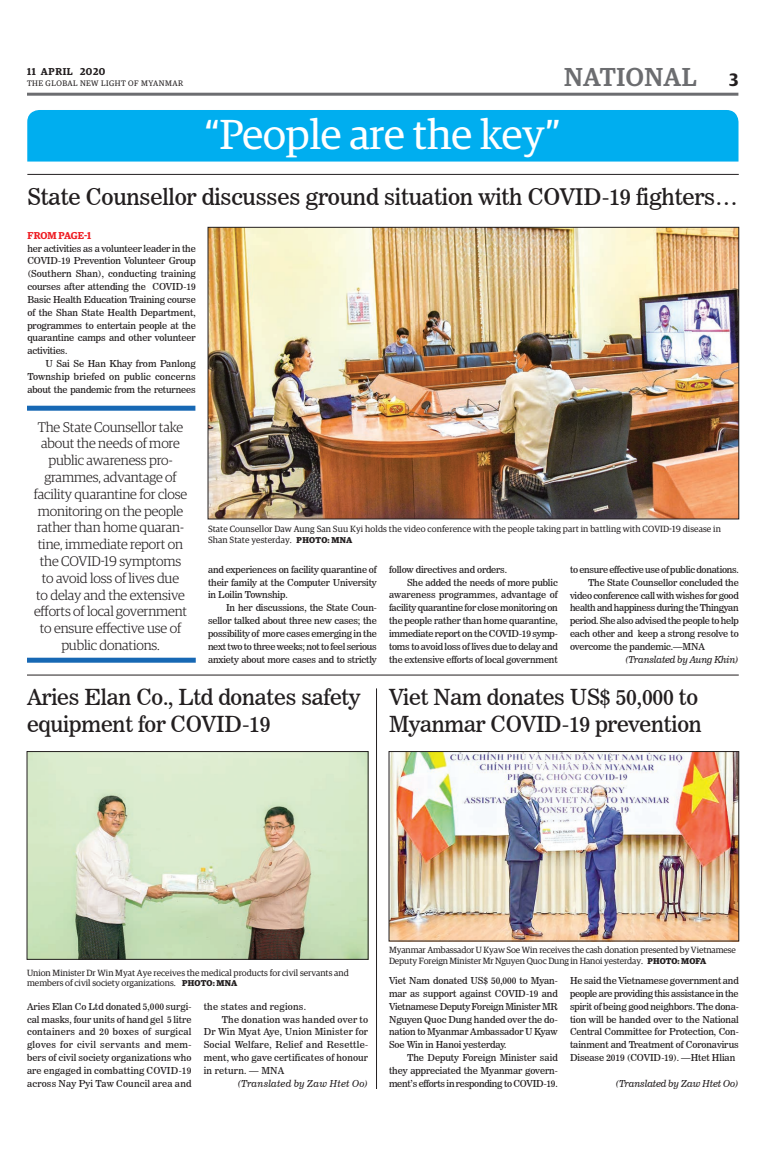
<style>
.page{position:relative;width:773px;height:1152px;background:#fff}
.page>*{position:absolute;margin:0;border:0;box-sizing:border-box;transform-origin:0 0}
.t1{font:42px "Guardian Egyp";color:#fff}
.t2{font:500 26px "Guardian Egyp";letter-spacing:.02em;color:#6c6d70}
.t3{font:22.8px "News 706 BT Roman C";letter-spacing:-.01em;color:#231f20}
.t4{font:22px/26.4px "News 706 BT Roman C";letter-spacing:-.01em;color:#231f20}
.t5{font:300 14px/16.8px "Guardian Egyp";letter-spacing:-.01em;color:#231f20;text-align:center}
.t6{font:600 10px "Guardian Egyp";letter-spacing:.06em;color:#231f20}
.t7{font:600 10px "Guardian Egyp";letter-spacing:-.005em;color:#ee1d23}
.t8{font:9.5px/12.9px "News 706 BT Roman C";letter-spacing:-.015em;color:#231f20;text-align:justify}
.t9{font:9.5px "News 706 BT Roman C";letter-spacing:.02em;color:#231f20}
.t10{font:9.5px "News 706 BT Italic C";letter-spacing:-.01em;color:#231f20}
.t11{font:9.5px "News 706 BT Roman C";letter-spacing:-.035em;color:#231f20}
.t12{font:9.5px "News 706 BT Roman C";letter-spacing:.025em;color:#231f20}
.t13{font:9.5px "News 706 BT Roman C";letter-spacing:.015em;color:#231f20}
.t14{font:9.5px "News 706 BT Italic C";letter-spacing:.02em;color:#231f20}
.t15{font:9px/10.8px "Guardian Egyp";color:#231f20}
.t16{font:8px "Guardian Egyp";letter-spacing:.06em;color:#231f20}
.s1{font-weight:600;font-size:18px;color:#231f20}
.s2{font-weight:700;font-size:8.5px}
</style>
<div class="page">
<hr style="left:27px;top:93px;width:711px;height:3px;background:#6c6d70">
<img style="left:210px;top:229px;width:526px;height:288px">
<div style="left:208px;top:227px;width:530px;height:292px;border:1px solid #231f20"></div>
<div style="left:27px;top:110px;width:711px;height:52px;background:#00aeef"></div>
<hr style="left:27px;top:174px;width:711px;height:1px;background:#231f20">
<hr style="left:27px;top:675px;width:711px;height:1px;background:#231f20">
<div style="left:27px;top:406px;width:168px;height:5px;background:#1768b4"></div>
<div style="left:27px;top:658px;width:169px;height:5px;background:#1768b4"></div>
<img style="left:29px;top:753px;width:337px;height:204px">
<div style="left:27px;top:751px;width:341px;height:208px;border:1px solid #231f20"></div>
<img style="left:391px;top:753px;width:345px;height:186px">
<div style="left:389px;top:751px;width:349px;height:190px;border:1px solid #231f20"></div>
<hr style="left:376px;top:688px;width:1px;height:401px;background:#231f20">
<p class="t6" style="left:27px;top:64px;width:80px">11 APRIL 2020</p>
<p class="t16" style="left:27px;top:78px;width:158px">THE GLOBAL NEW LIGHT OF MYANMAR</p>
<h2 class="t2" style="left:564px;top:59px;width:176px">NATIONAL <span class="s1">3</span></h2>
<h1 class="t1" style="left:204px;top:106px;width:358px">“People are the key”</h1>
<h3 class="t3" style="left:27px;top:183px;width:712px">State Counsellor discusses ground situation with COVID-19 fighters…</h3>
<p class="t7" style="left:27px;top:228px;width:65px">FROM PAGE-1</p>
<p class="t8" style="left:27px;top:242px;width:170px">her activities as a volunteer leader in the COVID-19 Prevention Volunteer Group (Southern Shan), conducting training courses after attending the COVID-19<br>Basic Health Education Training course of the Shan State Health Department, programmes to entertain people at the quarantine camps and other volunteer activities.</p>
<p class="t8" style="left:27px;top:357px;width:170px;text-indent:18px">U Sai Se Han Khay from Panlong Township briefed on public concerns about the pandemic from the returnees</p>
<p class="t5" style="left:34px;top:418px;width:155px">The State Counsellor take about the needs of more public awareness pro&shy;grammes, advantage of facility quarantine for close monitoring on the people rather than home quaran&shy;tine, immediate report on the COVID-19 symptoms to avoid loss of lives due<br>to delay and the extensive efforts of local government to ensure effective use of public donations.</p>
<p class="t15" style="left:208px;top:523px;width:514px">State Counsellor Daw Aung San Suu Kyi holds the video conference with the people taking part in battling with COVID-19 disease in<br>Shan State yesterday. <span class="s2">PHOTO: MNA</span></p>
<p class="t8" style="left:208px;top:563px;width:170px">and experiences on facility quarantine of their family at the Computer University in Loilin Township.</p>
<p class="t8" style="left:208px;top:601px;width:170px;text-indent:18px">In her discussions, the State Coun&shy;sellor talked about three new cases; the possibility of more cases emerging in the next two to three weeks; not to feel serious anxiety about more cases and to strictly</p>
<p class="t8" style="left:389px;top:563px;width:120px">follow directives and orders.</p>
<p class="t8" style="left:407px;top:576px;width:152px">She added the needs of more public</p>
<p class="t8" style="left:389px;top:589px;width:170px">awareness programmes, advantage of</p>
<p class="t8" style="left:389px;top:601px;width:170px">facility quarantine for close monitoring on</p>
<p class="t8" style="left:389px;top:614px;width:170px">the people rather than home quarantine,</p>
<p class="t8" style="left:389px;top:627px;width:170px">immediate report on the COVID-19 symp-</p>
<p class="t8" style="left:389px;top:640px;width:170px">toms to avoid loss of lives due to delay and</p>
<p class="t8" style="left:389px;top:653px;width:170px">the extensive efforts of local government</p>
<p class="t8" style="left:570px;top:563px;width:170px">to ensure effective use of public donations.</p>
<p class="t8" style="left:588px;top:576px;width:152px">The State Counsellor concluded the</p>
<p class="t8" style="left:570px;top:589px;width:170px">video conference call with wishes for good</p>
<p class="t11" style="left:570px;top:602px;width:170px">health and happiness during the Thingyan</p>
<p class="t8" style="left:570px;top:614px;width:170px">period. She also advised the people to help</p>
<p class="t8" style="left:570px;top:627px;width:170px">each other and keep a strong resolve to</p>
<p class="t8" style="left:570px;top:640px;width:136px">overcome the pandemic.—MNA</p>
<p class="t10" style="left:625px;top:654px;width:115px">(Translated by Aung Khin)</p>
<h3 class="t4" style="left:27px;top:684px;width:335px">Aries Elan Co., Ltd donates safety equipment for COVID-19</h3>
<h3 class="t4" style="left:389px;top:684px;width:314px">Viet Nam donates US$ 50,000 to<br>Myanmar COVID-19 prevention</h3>
<p class="t15" style="left:27px;top:967px;width:323px">Union Minister Dr Win Myat Aye receives the medical products for civil servants and members of civil society organizations. <span class="s2">PHOTO: MNA</span></p>
<p class="t8" style="left:27px;top:1000px;width:166px">Aries Elan Co Ltd donated 5,000 surgi&shy;cal masks, four units of hand gel 5 litre containers and 20 boxes of surgical gloves for civil servants and mem&shy;bers of civil society organizations who are engaged in combatting COVID-19 across Nay Pyi Taw Council area and</p>
<p class="t9" style="left:204px;top:1001px;width:104px">the states and regions.</p>
<p class="t9" style="left:222px;top:1013px;width:148px">The donation was handed over to</p>
<p class="t9" style="left:204px;top:1026px;width:166px">Dr Win Myat Aye, Union Minister for</p>
<p class="t12" style="left:204px;top:1039px;width:166px">Social Welfare, Relief and Resettle-</p>
<p class="t13" style="left:204px;top:1052px;width:166px">ment, who gave certificates of honour</p>
<p class="t9" style="left:204px;top:1065px;width:82px">in return. — MNA</p>
<p class="t14" style="left:237px;top:1078px;width:132px">(Translated by Zaw Htet Oo)</p>
<p class="t15" style="left:389px;top:944px;width:348px">Myanmar Ambassador U Kyaw Soe Win receives the cash donation presented by Vietnamese<br>Deputy Foreign Minister Mr Nguyen Quoc Dung in Hanoi yesterday. <span class="s2">PHOTO: MOFA</span></p>
<p class="t8" style="left:389px;top:974px;width:170px">Viet Nam donated US$ 50,000 to Myan&shy;mar as support against COVID-19 and Vietnamese Deputy Foreign Minister MR Nguyen Quoc Dung handed over the do&shy;nation to Myanmar Ambassador U Kyaw Soe Win in Hanoi yesterday.</p>
<p class="t8" style="left:389px;top:1051px;width:170px;text-indent:18px">The Deputy Foreign Minister said they appreciated the Myanmar govern&shy;ment’s efforts in responding to COVID-19.</p>
<p class="t8" style="left:570px;top:974px;width:170px">He said the Vietnamese government and people are providing this assistance in the spirit of being good neighbors. The dona&shy;tion will be handed over to the National Central Committee for Protection, Con&shy;tainment and Treatment of Coronavirus Disease 2019 (COVID-19). —Htet Hlian</p>
<p class="t10" style="left:615px;top:1078px;width:125px">(Translated by Zaw Htet Oo)</p>
</div>
